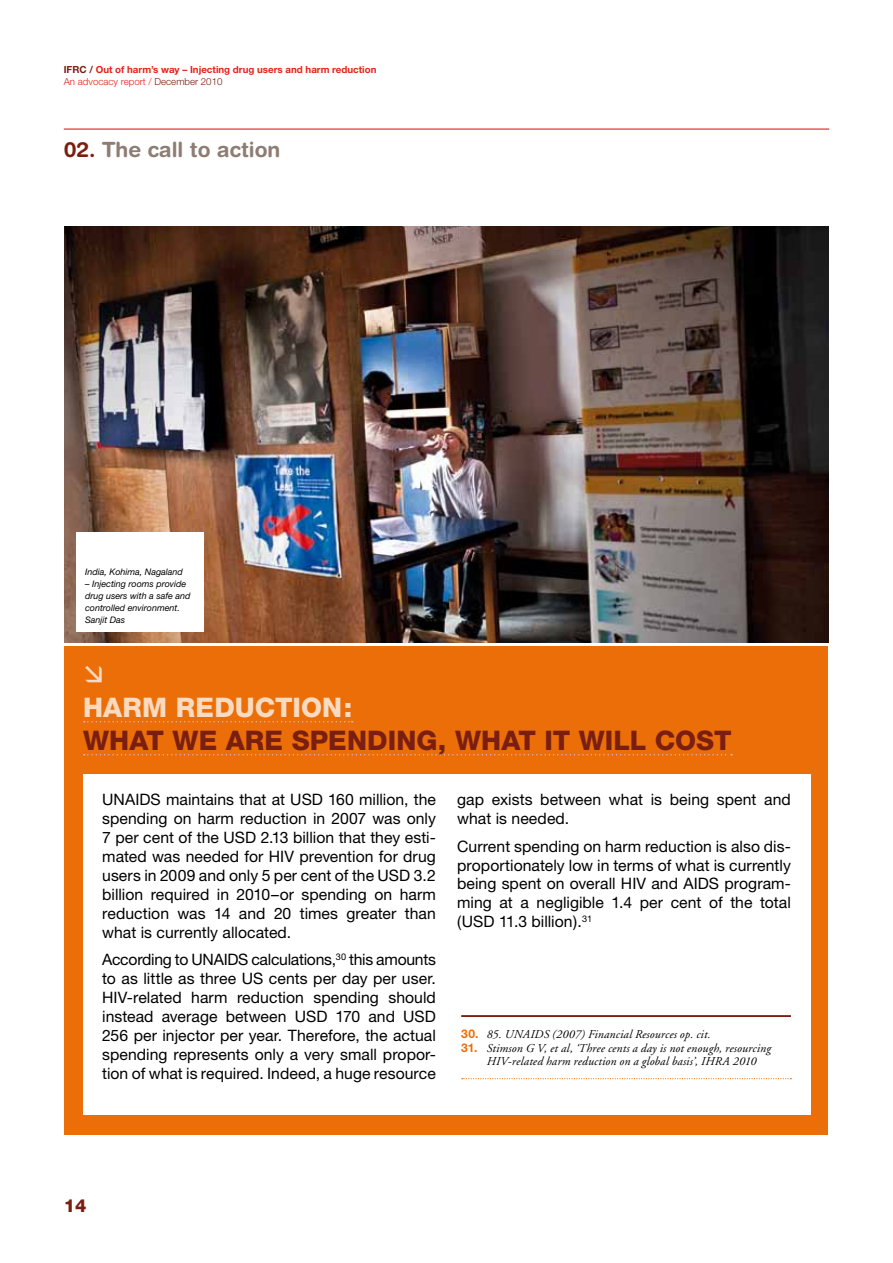
<style>
.page{position:relative;width:893px;height:1263px;background:#fff}
.page>*{position:absolute;margin:0;border:0;box-sizing:border-box;transform-origin:0 0}
.t1{font:800 27px "Helvetica Neue";letter-spacing:.135em;color:#7a1f10}
.t2{font:800 27px "Helvetica Neue";color:#fadbc1}
.t3{font:700 21px "Helvetica Rounded";color:#8d7d74}
.t4{font:800 18px "Helvetica Neue";color:#7a1f10}
.t5{font:15.75px/18.9px "Helvetica Neue";color:#000;text-align:justify}
.t6{font:italic 12px/13.5px "Adobe Garamond";letter-spacing:.015em;color:#000}
.t7{font:700 9.75px/11.7px "Helvetica Neue";color:#e32119}
.t8{font:italic 9px/12px "Helvetica Neue";color:#000}
.s1{color:#7a1f10}
.s2{font-weight:300}
.s3{font-weight:300;color:#7a1f10}
.s4{font-family:"Helvetica Neue";font-weight:700;font-style:normal;color:#eb6e08}
</style>
<div class="page">
<hr style="left:64px;top:128px;width:765px;height:2px;background:#e32119">
<div style="left:65px;top:646px;width:763px;height:489px;background:#eb6e08"></div>
<img style="left:65px;top:227px;width:763px;height:416px">
<svg style="left:84px;top:721px;width:269px;height:1px"></svg>
<svg style="left:84px;top:754px;width:648px;height:1px"></svg>
<div style="left:83px;top:774px;width:727px;height:340px;background:#fff"></div>
<hr style="left:461px;top:1015px;width:330px;height:2px;background:#7a1f10">
<svg style="left:462px;top:1078px;width:329px;height:1px"></svg>
<div style="left:77px;top:531px;width:127px;height:100px;background:#fff"></div>
<p class="t7" style="left:64px;top:64px;width:314px"><span class="s1">IFRC /</span> Out of harm’s way – Injecting drug users and harm reduction<br><span class="s2">An advocacy report /</span> <span class="s3">December 2010</span></p>
<h2 class="t3" style="left:64px;top:137px;width:218px"><span class="s1">02.</span> The call to action</h2>
<p class="t8" style="left:85px;top:566px;width:99px">India, Kohima, Nagaland</p>
<p class="t8" style="left:85px;top:578px;width:107px">– Injecting rooms provide drug users with a safe and controlled environment.<br>Sanjit Das</p>
<h1 class="t2" style="left:83px;top:691px;width:113px">HARM RED</h1>
<h1 class="t2" style="left:235px;top:691px;width:119px">UCTION:</h1>
<h1 class="t1" style="left:83px;top:724px;width:45px">WHAT</h1>
<h1 class="t1" style="left:173px;top:724px;width:73px">WE ARE</h1>
<h1 class="t1" style="left:292px;top:724px;width:209px">SPENDING, WHAT</h1>
<h1 class="t1" style="left:544px;top:724px;width:170px">IT WILL COST</h1>
<p class="t5" style="left:102px;top:790px;width:335px">UNAIDS maintains that at USD 160 million, the spending on harm reduction in 2007 was only 7 per cent of the USD 2.13 billion that they esti&shy;mated was needed for HIV prevention for drug users in 2009 and only 5 per cent of the USD 3.2 billion required in 2010–or spending on harm reduction was 14 and 20 times greater than what is currently allocated.</p>
<p class="t5" style="left:102px;top:950px;width:335px">According to UNAIDS calculations,<sup>30</sup> this amounts to as little as three US cents per day per user.<br>HIV-related harm reduction spending should instead average between USD 170 and USD 256 per injector per year. Therefore, the actual spending represents only a very small propor&shy;tion of what is required. Indeed, a huge resource</p>
<p class="t5" style="left:457px;top:790px;width:335px">gap exists between what is being spent and what is needed.</p>
<p class="t5" style="left:457px;top:836px;width:335px">Current spending on harm reduction is also dis&shy;proportionately low in terms of what is currently being spent on overall HIV and AIDS program&shy;ming at a negligible 1.4 per cent of the total (USD 11.3 billion).<sup>31</sup></p>
<p class="t6" style="left:461px;top:1028px;width:251px"><span class="s4">30.</span> 85. UNAIDS (2007) Financial Resources op. cit.</p>
<p class="t6" style="left:487px;top:1041px;width:286px;text-indent:-26px"><span class="s4">31.</span> Stimson G V, et al, ‘Three cents a day is not enough, resourcing<br>HIV-related harm reduction on a global basis’, IHRA 2010</p>
<p class="t4" style="left:64px;top:1195px;width:24px">14</p>
</div>
